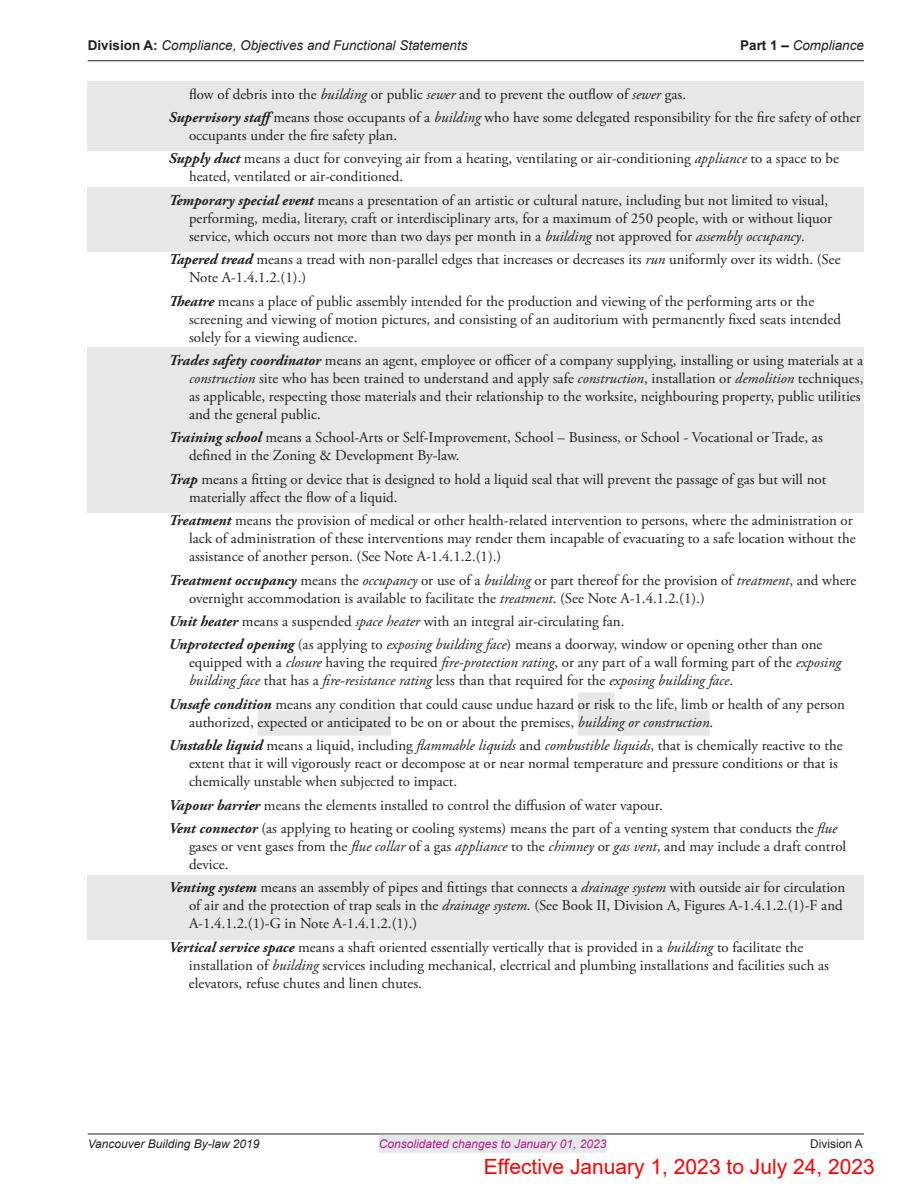
<style>
.page{position:relative;width:918px;height:1188px;background:#fff}
.page>*{position:absolute;margin:0;border:0;box-sizing:border-box;transform-origin:0 0}
.t1{font:21px "Arial";color:#f00}
.Terms{font:15px/18px "Adobe Garamond Pro";color:#231f20}
.body_-_grey_box__COV{font:15px/18px "Adobe Garamond Pro";color:#231f20}
.t2{font:italic 13.5px "Arial";color:#231f20}
.t3{font:italic 12px "Arial";color:#b41e8d}
.t4{font:italic 12px "Arial";color:#231f20}
.t5{font:12px "Arial";color:#231f20}
.s1{font-weight:700;font-style:normal}
.s2{font-style:italic}
.s3{font-weight:700;font-style:italic}
</style>
<div class="page">
<hr style="left:88px;top:60px;width:776px;height:1px;background:#231f20">
<hr style="left:88px;top:1134px;width:776px;height:1px;background:#231f20">
<div style="left:379px;top:1135px;width:228px;height:18px;background:#e6e7e9"></div>
<div style="left:88px;top:81px;width:776px;height:28px;background:#e6e7e9"></div>
<div style="left:88px;top:104px;width:776px;height:47px;background:#e6e7e9"></div>
<div style="left:88px;top:187px;width:776px;height:65px;background:#e6e7e9"></div>
<div style="left:88px;top:347px;width:776px;height:83px;background:#e6e7e9"></div>
<div style="left:88px;top:425px;width:776px;height:46px;background:#e6e7e9"></div>
<div style="left:88px;top:466px;width:776px;height:47px;background:#e6e7e9"></div>
<div style="left:578px;top:692px;width:37px;height:26px;background:#e6e7e9"></div>
<div style="left:258px;top:710px;width:133px;height:26px;background:#e6e7e9"></div>
<div style="left:578px;top:710px;width:132px;height:26px;background:#e6e7e9"></div>
<div style="left:88px;top:875px;width:776px;height:64px;background:#e6e7e9"></div>
<p class="t2" style="left:88px;top:37px;width:381px"><span class="s1">Division A:</span> Compliance, Objectives and Functional Statements</p>
<p class="t2" style="left:740px;top:37px;width:125px"><span class="s1">Part 1 –</span> Compliance</p>
<p class="body_-_grey_box__COV" style="left:189px;top:85px;width:499px">flow of debris into the <span class="s2">building</span> or public <span class="s2">sewer</span> and to prevent the outflow of <span class="s2">sewer</span> gas.</p>
<p class="body_-_grey_box__COV" style="left:189px;top:109px;width:673px;text-indent:-20px"><span class="s3">Supervisory staff</span>means those occupants of a <span class="s2">building</span> who have some delegated responsibility for the fire safety of other occupants under the fire safety plan.</p>
<p class="Terms" style="left:189px;top:150px;width:651px;text-indent:-20px"><span class="s3">Supply duct</span> means a duct for conveying air from a heating, ventilating or air-conditioning <span class="s2">appliance</span> to a space to be heated, ventilated or air-conditioned.</p>
<p class="body_-_grey_box__COV" style="left:189px;top:192px;width:645px;text-indent:-20px"><span class="s3">Temporary special event</span> means a presentation of an artistic or cultural nature, including but not limited to visual, performing, media, literary, craft or interdisciplinary arts, for a maximum of 250 people, with or without liquor service, which occurs not more than two days per month in a <span class="s2">building</span> not approved for <span class="s2">assembly occupancy</span>.</p>
<p class="Terms" style="left:189px;top:251px;width:653px;text-indent:-20px"><span class="s3">Tapered tread</span> means a tread with non-parallel edges that increases or decreases its <span class="s2">run</span> uniformly over its width. (See<br>Note A-1.4.1.2.(1).)</p>
<p class="Terms" style="left:189px;top:292px;width:653px;text-indent:-20px"><span class="s3">Theatre</span> means a place of public assembly intended for the production and viewing of the performing arts or the screening and viewing of motion pictures, and consisting of an auditorium with permanently fixed seats intended solely for a viewing audience.</p>
<p class="body_-_grey_box__COV" style="left:189px;top:352px;width:676px;text-indent:-20px"><span class="s3">Trades safety coordinator</span> means an agent, employee or officer of a company supplying, installing or using materials at a <span class="s2">construction</span> site who has been trained to understand and apply safe <span class="s2">construction</span>, installation or <span class="s2">demolition</span> techniques, as applicable, respecting those materials and their relationship to the worksite, neighbouring property, public utilities and the general public.</p>
<p class="body_-_grey_box__COV" style="left:189px;top:429px;width:635px;text-indent:-20px"><span class="s3">Training school</span> means a School-Arts or Self-Improvement, School – Business, or School - Vocational or Trade, as defined in the Zoning &amp; Development By-law.</p>
<p class="body_-_grey_box__COV" style="left:189px;top:471px;width:639px;text-indent:-20px"><span class="s3">Trap</span> means a fitting or device that is designed to hold a liquid seal that will prevent the passage of gas but will not materially affect the flow of a liquid.</p>
<p class="Terms" style="left:189px;top:512px;width:668px;text-indent:-20px"><span class="s3">Treatment</span> means the provision of medical or other health-related intervention to persons, where the administration or lack of administration of these interventions may render them incapable of evacuating to a safe location without the assistance of another person. (See Note A-1.4.1.2.(1).)</p>
<p class="Terms" style="left:189px;top:571px;width:669px;text-indent:-20px"><span class="s3">Treatment occupancy</span> means the <span class="s2">occupancy</span> or use of a <span class="s2">building</span> or part thereof for the provision of <span class="s2">treatment</span>, and where overnight accommodation is available to facilitate the <span class="s2">treatment</span>. (See Note A-1.4.1.2.(1).)</p>
<p class="Terms" style="left:169px;top:613px;width:457px"><span class="s3">Unit heater</span> means a suspended <span class="s2">space heater</span> with an integral air-circulating fan.</p>
<p class="Terms" style="left:189px;top:636px;width:654px;text-indent:-20px"><span class="s3">Unprotected opening</span> (as applying to <span class="s2">exposing building face</span>) means a doorway, window or opening other than one equipped with a <span class="s2">closure</span> having the required <span class="s2">fire-protection rating</span>, or any part of a wall forming part of the <span class="s2">exposing building face</span> that has a <span class="s2">fire-resistance rating</span> less than that required for the <span class="s2">exposing building face</span>.</p>
<p class="Terms" style="left:189px;top:696px;width:657px;text-indent:-20px"><span class="s3">Unsafe condition</span> means any condition that could cause undue hazard or risk to the life, limb or health of any person authorized, expected or anticipated to be on or about the premises, <span class="s2">building or construction</span>.</p>
<p class="Terms" style="left:189px;top:737px;width:655px;text-indent:-20px"><span class="s3">Unstable liquid</span> means a liquid, including <span class="s2">flammable liquids</span> and <span class="s2">combustible liquids</span>, that is chemically reactive to the extent that it will vigorously react or decompose at or near normal temperature and pressure conditions or that is chemically unstable when subjected to impact.</p>
<p class="Terms" style="left:169px;top:796px;width:496px"><span class="s3">Vapour barrier</span> means the elements installed to control the diffusion of water vapour.</p>
<p class="Terms" style="left:189px;top:820px;width:659px;text-indent:-20px"><span class="s3">Vent connector</span> (as applying to heating or cooling systems) means the part of a venting system that conducts the <span class="s2">flue </span>gases or vent gases from the <span class="s2">flue collar</span> of a gas <span class="s2">appliance</span> to the <span class="s2">chimney</span> or <span class="s2">gas vent</span>, and may include a draft control device.</p>
<p class="body_-_grey_box__COV" style="left:189px;top:879px;width:658px;text-indent:-20px"><span class="s3">Venting system</span> means an assembly of pipes and fittings that connects a <span class="s2">drainage system</span> with outside air for circulation of air and the protection of trap seals in the <span class="s2">drainage system</span>. (See Book II, Division A, Figures A-1.4.1.2.(1)-F and<br>A-1.4.1.2.(1)-G in Note A-1.4.1.2.(1).)</p>
<p class="Terms" style="left:189px;top:939px;width:642px;text-indent:-20px"><span class="s3">Vertical service space</span> means a shaft oriented essentially vertically that is provided in a <span class="s2">building</span> to facilitate the installation of <span class="s2">building</span> services including mechanical, electrical and plumbing installations and facilities such as elevators, refuse chutes and linen chutes.</p>
<p class="t4" style="left:88px;top:1136px;width:173px">Vancouver Building By-law 2019</p>
<p class="t3" style="left:379px;top:1136px;width:229px">Consolidated changes to January 01, 2023</p>
<p class="t5" style="left:810px;top:1135px;width:54px">Division A</p>
<h1 class="t1" style="left:484px;top:1152px;width:393px">Effective January 1, 2023 to July 24, 2023</h1>
</div>
